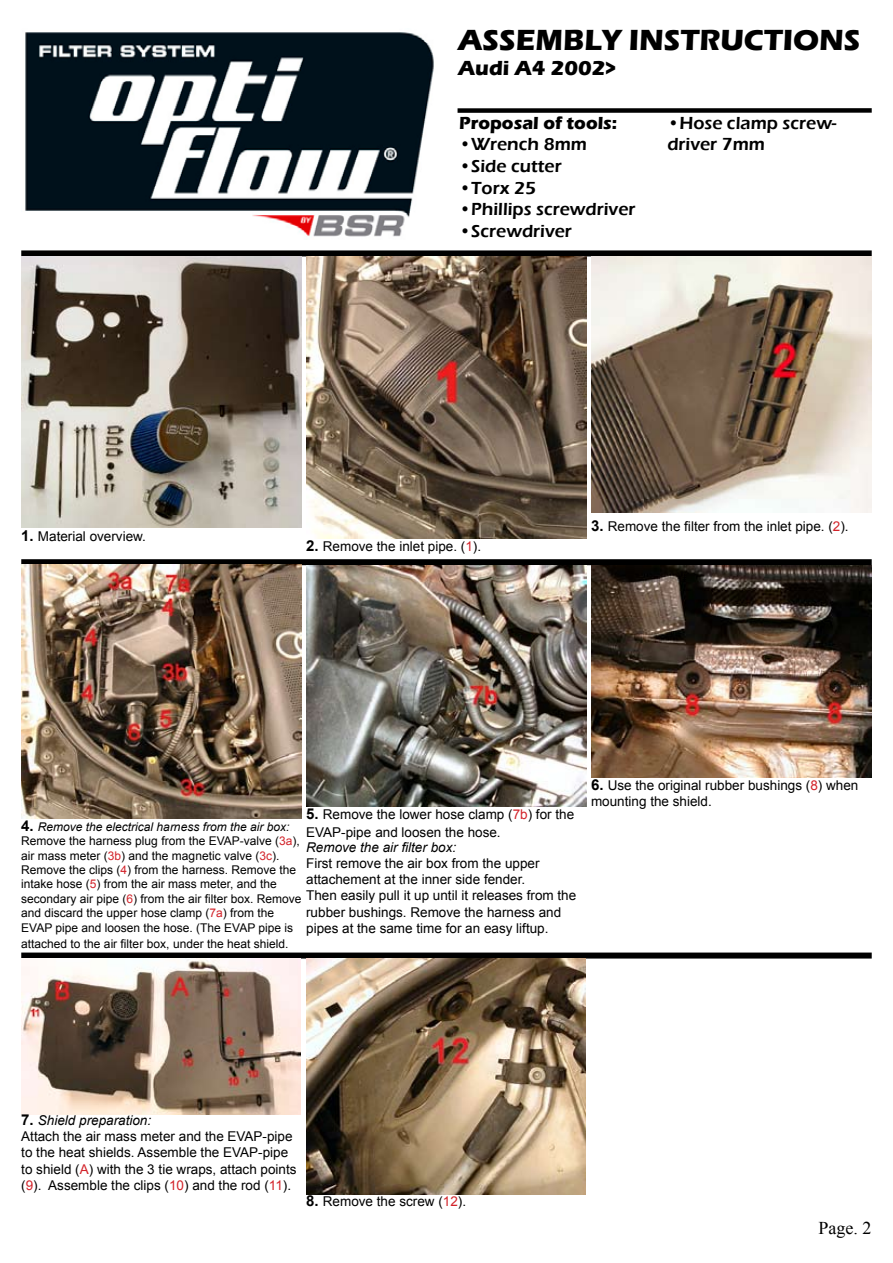
<style>
.page{position:relative;width:893px;height:1263px;background:#fff}
.page>*{position:absolute;margin:0;border:0;box-sizing:border-box;transform-origin:0 0}
.t1{font:700 30px "Eras ITC";color:#000}
.t2{font:700 21px "Eras ITC";color:#000}
.t3{font:600 18px/21.6px "Eras ITC";color:#000}
.t4{font:700 18px "Eras ITC";color:#000}
.t5{font:18px "Times New Roman";color:#000}
.t6{font:13.5px/16.2px "Arial";color:#000}
.t7{font:italic 13.5px "Arial";color:#000}
.t8{font:12px/14.4px "Arial";color:#000}
.s1{font-weight:700;font-size:15px}
.s2{color:#d2232a}
.s3{font-style:italic}
</style>
<div class="page">
<img style="left:25px;top:32px;width:409px;height:205px">
<div style="left:21px;top:250px;width:851px;height:6px;background:#000"></div>
<div style="left:21px;top:559px;width:851px;height:6px;background:#000"></div>
<div style="left:21px;top:952px;width:851px;height:6px;background:#000"></div>
<div style="left:458px;top:108px;width:414px;height:5px;background:#000"></div>
<img style="left:21px;top:257px;width:280px;height:271px">
<img style="left:306px;top:257px;width:280px;height:281px">
<img style="left:591px;top:257px;width:281px;height:255px">
<img style="left:21px;top:565px;width:281px;height:254px">
<img style="left:306px;top:566px;width:281px;height:241px">
<img style="left:591px;top:566px;width:281px;height:212px">
<img style="left:21px;top:958px;width:279px;height:156px">
<img style="left:306px;top:959px;width:280px;height:236px">
<h1 class="t1" style="left:458px;top:22px;width:404px">ASSEMBLY INSTRUCTIONS</h1>
<h2 class="t2" style="left:458px;top:56px;width:159px">Audi A4 2002&gt;</h2>
<p class="t6" style="left:21px;top:529px;width:126px"><span class="s1">1.</span> Material overview.</p>
<h3 class="t4" style="left:459px;top:112px;width:160px">Proposal of tools:</h3>
<h3 class="t3" style="left:459px;top:134px;width:129px">•Wrench 8mm</h3>
<h3 class="t3" style="left:459px;top:155px;width:104px">•Side cutter</h3>
<h3 class="t3" style="left:459px;top:177px;width:78px">•Torx 25</h3>
<h3 class="t3" style="left:459px;top:199px;width:178px">•Phillips screwdriver</h3>
<h3 class="t3" style="left:459px;top:220px;width:114px">•Screwdriver</h3>
<h3 class="t3" style="left:667px;top:112px;width:171px">•Hose clamp screw&shy;driver 7mm</h3>
<p class="t6" style="left:306px;top:538px;width:177px"><span class="s1">2.</span> Remove the inlet pipe. (<span class="s2">1</span>).</p>
<p class="t6" style="left:591px;top:518px;width:259px"><span class="s1">3.</span> Remove the filter from the inlet pipe. (<span class="s2">2</span>).</p>
<p class="t6" style="left:306px;top:805px;width:270px;line-height:18px"><span class="s1">5.</span> Remove the lower hose clamp (<span class="s2">7b</span>) for the<br>EVAP-pipe and loosen the hose.</p>
<p class="t8" style="left:21px;top:819px;width:282px"><span class="s1">4.</span> <span class="s3">Remove the electrical harness from the air box:<br></span>Remove the harness plug from the EVAP-valve (<span class="s2">3a</span>), air mass meter (<span class="s2">3b</span>) and the magnetic valve (<span class="s2">3c</span>).<br>Remove the clips (<span class="s2">4</span>) from the harness. Remove the intake hose (<span class="s2">5</span>) from the air mass meter, and the secondary air pipe (<span class="s2">6</span>) from the air filter box. Remove and discard the upper hose clamp (<span class="s2">7a</span>) from the EVAP pipe and loosen the hose. (The EVAP pipe is</p>
<p class="t8" style="left:21px;top:936px;width:269px">attached to the air filter box, under the heat shield.</p>
<p class="t7" style="left:306px;top:838px;width:152px">Remove the air filter box:</p>
<p class="t6" style="left:306px;top:855px;width:272px">First remove the air box from the upper attachement at the inner side fender.<br>Then easily pull it up until it releases from the rubber bushings. Remove the harness and pipes at the same time for an easy liftup.</p>
<p class="t6" style="left:591px;top:777px;width:269px"><span class="s1">6.</span> Use the original rubber bushings (<span class="s2">8</span>) when mounting the shield.</p>
<p class="t6" style="left:21px;top:1112px;width:277px"><span class="s1">7.</span> <span class="s3">Shield preparation:<br></span>Attach the air mass meter and the EVAP-pipe to the heat shields. Assemble the EVAP-pipe to shield (<span class="s2">A</span>) with the 3 tie wraps, attach points (<span class="s2">9</span>). Assemble the clips (<span class="s2">10</span>) and the rod (<span class="s2">11</span>).</p>
<p class="t6" style="left:306px;top:1193px;width:161px"><span class="s1">8.</span> Remove the screw (<span class="s2">12</span>).</p>
<h3 class="t5" style="left:819px;top:1216px;width:54px">Page. 2</h3>
</div>
